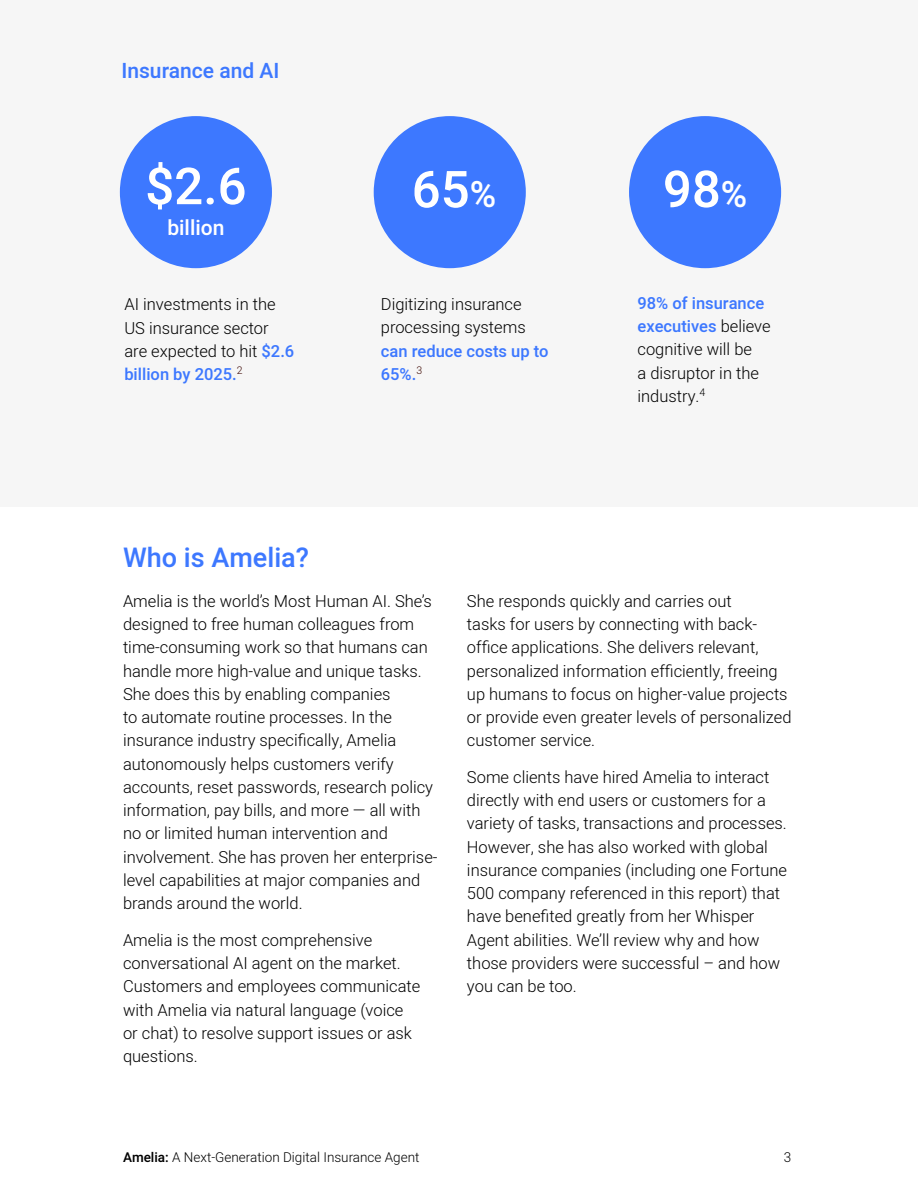
<style>
.page{position:relative;width:918px;height:1188px;background:#fff}
.page>*{position:absolute;margin:0;border:0;box-sizing:border-box;transform-origin:0 0}
.t1{font:500 51px "Heebo";color:#fff}
.t2{font:500 27px "Heebo";color:#3d78ff}
.t3{font:500 21px "Heebo";color:#3d78ff}
.t4{font:500 21px "Heebo";color:#fff}
.t5{font:300 16.5px/23.2px "Heebo";color:#000}
.t6{font:500 16.5px/23.2px "Heebo";color:#3d78ff}
.t7{font:300 13.5px "Heebo";color:#000}
.s1{font-size:36px}
.s2{font-weight:500;color:#3d78ff}
.s3{font-weight:500}
</style>
<div class="page">
<div style="left:0;top:0;width:918px;height:506px;background:#f6f6f6"></div>
<div style="left:374px;top:116px;width:152px;height:152px;background:#3d78ff;border-radius:50%"></div>
<div style="left:120px;top:116px;width:152px;height:152px;background:#3d78ff;border-radius:50%"></div>
<div style="left:629px;top:116px;width:152px;height:152px;background:#3d78ff;border-radius:50%"></div>
<p class="t3" style="left:122px;top:56px;width:160px">Insurance and AI</p>
<h1 class="t1" style="left:145px;top:151px;width:103px">$2.6</h1>
<p class="t4" style="left:167px;top:213px;width:59px">billion</p>
<h1 class="t1" style="left:412px;top:154px;width:86px">65<span class="s1">%</span></h1>
<p class="t5" style="left:124px;top:293px;width:172px">AI investments in the<br>US insurance sector are expected to hit <span class="s2">$2.6 billion by 2025.</span><sup>2</sup></p>
<p class="t5" style="left:381px;top:292px;width:146px">Digitizing insurance processing systems</p>
<p class="t6" style="left:381px;top:339px;width:169px">can reduce costs up to<br>65%.<sup>3</sup></p>
<h2 class="t2" style="left:123px;top:538px;width:188px">Who is Amelia?</h2>
<h1 class="t1" style="left:663px;top:154px;width:86px">98<span class="s1">%</span></h1>
<p class="t5" style="left:638px;top:291px;width:135px"><span class="s2">98% of insurance executives</span> believe cognitive will be<br>a disruptor in the industry.<sup>4</sup></p>
<p class="t5" style="left:123px;top:589px;width:316px">Amelia is the world’s Most Human AI. She’s designed to free human colleagues from time-consuming work so that humans can handle more high-value and unique tasks.<br>She does this by enabling companies<br>to automate routine processes. In the insurance industry specifically, Amelia autonomously helps customers verify accounts, reset passwords, research policy information, pay bills, and more — all with no or limited human intervention and involvement. She has proven her enterprise&shy;level capabilities at major companies and brands around the world.</p>
<p class="t5" style="left:123px;top:928px;width:299px">Amelia is the most comprehensive conversational AI agent on the market.<br>Customers and employees communicate with Amelia via natural language (voice or chat) to resolve support issues or ask questions.</p>
<p class="t5" style="left:467px;top:589px;width:326px">She responds quickly and carries out<br>tasks for users by connecting with back&shy;office applications. She delivers relevant, personalized information efficiently, freeing up humans to focus on higher-value projects or provide even greater levels of personalized customer service.</p>
<p class="t5" style="left:467px;top:765px;width:322px">Some clients have hired Amelia to interact directly with end users or customers for a variety of tasks, transactions and processes.<br>However, she has also worked with global insurance companies (including one Fortune 500 company referenced in this report) that have benefited greatly from her Whisper Agent abilities. We’ll review why and how those providers were successful – and how you can be too.</p>
<p class="t7" style="left:123px;top:1147px;width:298px"><span class="s3">Amelia:</span> A Next-Generation Digital Insurance Agent</p>
<p class="t7" style="left:784px;top:1147px;width:9px">3</p>
</div>
